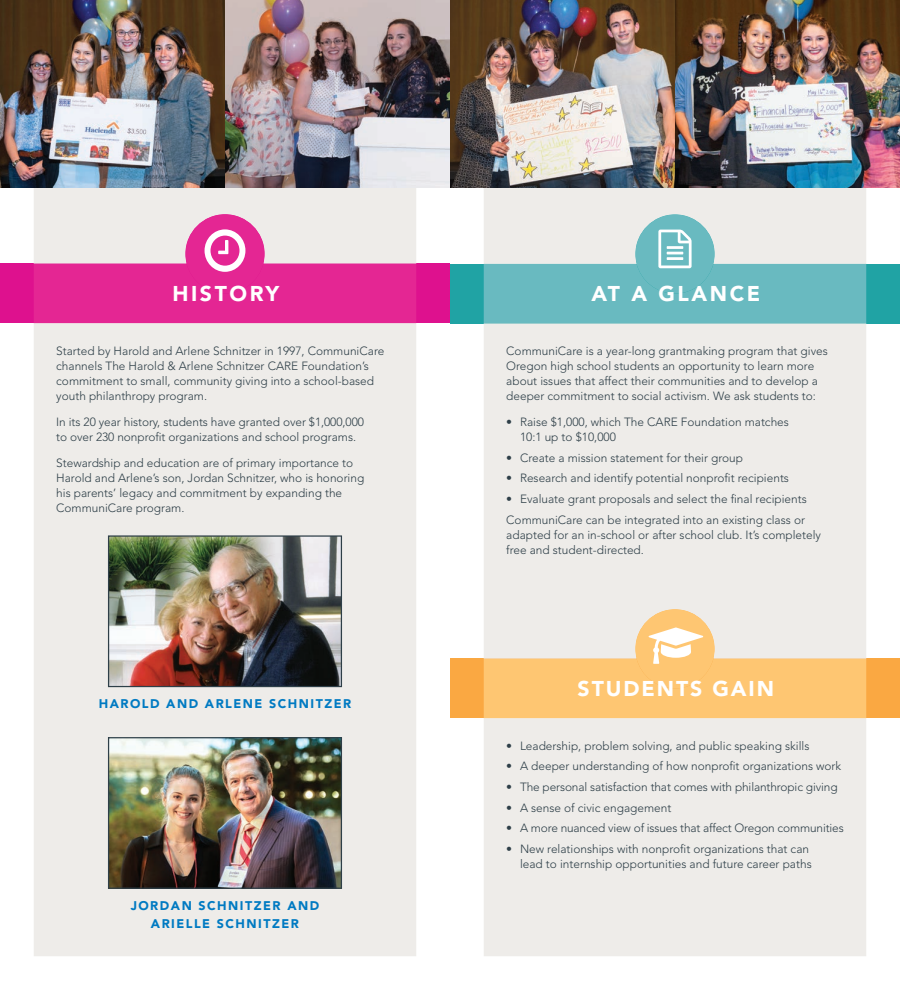
<style>
.page{position:relative;width:900px;height:990px;background:#fff}
.page>*{position:absolute;margin:0;border:0;box-sizing:border-box;transform-origin:0 0}
.t1{font:900 21.25px "Avenir LT Std";letter-spacing:.12em;color:#fff}
.t2{font:900 21.25px "Avenir LT Std";letter-spacing:.095em;color:#fff}
.t3{font:900 12.5px/17.5px "Avenir LT Std";letter-spacing:.12em;color:#007ac2;text-align:center}
.t4{font:300 11.88px/15px "Avenir LT Std";color:#2e3f48}
</style>
<div class="page">
<div style="left:450px;top:659px;width:450px;height:59px;background:#faa842"></div>
<div style="left:0;top:264px;width:450px;height:59px;background:#de118e"></div>
<div style="left:450px;top:264px;width:450px;height:59px;background:#20a3a4"></div>
<div style="left:484px;top:187px;width:382px;height:769px;background:#eeece9"></div>
<div style="left:34px;top:187px;width:382px;height:769px;background:#eeece9"></div>
<img style="left:0;top:0;width:900px;height:187px">
<svg style="left:34px;top:214px;width:382px;height:109px"></svg>
<svg style="left:484px;top:214px;width:382px;height:109px"></svg>
<svg style="left:484px;top:609px;width:382px;height:109px"></svg>
<img style="left:108px;top:535px;width:234px;height:152px">
<img style="left:108px;top:737px;width:234px;height:152px">
<h1 class="t1" style="left:172px;top:281px;width:108px">HISTORY</h1>
<p class="t4" style="left:56px;top:343px;width:330px">Started by Harold and Arlene Schnitzer in 1997, CommuniCare channels The Harold &amp; Arlene Schnitzer CARE Foundation’s commitment to small, community giving into a school-based youth philanthropy program.</p>
<p class="t4" style="left:56px;top:414px;width:309px">In its 20 year history, students have granted over $1,000,000 to over 230 nonprofit organizations and school programs.</p>
<p class="t4" style="left:56px;top:456px;width:310px">Stewardship and education are of primary importance to Harold and Arlene’s son, Jordan Schnitzer, who is honoring his parents’ legacy and commitment by expanding the CommuniCare program.</p>
<p class="t3" style="left:99px;top:695px;width:254px">HAROLD AND ARLENE SCHNITZER</p>
<p class="t3" style="left:131px;top:897px;width:190px">JORDAN SCHNITZER AND<br>ARIELLE SCHNITZER</p>
<h1 class="t1" style="left:592px;top:281px;width:170px">AT A GLANCE</h1>
<p class="t4" style="left:506px;top:343px;width:323px">CommuniCare is a year-long grantmaking program that gives Oregon high school students an opportunity to learn more about issues that affect their communities and to develop a deeper commitment to social activism. We ask students to:</p>
<p class="t4" style="left:520px;top:414px;width:270px;text-indent:-14px">• Raise $1,000, which The CARE Foundation matches<br>10:1 up to $10,000</p>
<p class="t4" style="left:506px;top:450px;width:238px">• Create a mission statement for their group</p>
<p class="t4" style="left:506px;top:471px;width:284px">• Research and identify potential nonprofit recipients</p>
<p class="t4" style="left:506px;top:489px;width:302px;line-height:20.6px">• Evaluate grant proposals and select the final recipients<br>CommuniCare can be integrated into an existing class or</p>
<p class="t4" style="left:506px;top:527px;width:316px">adapted for an in-school or after school club. It’s completely free and student-directed.</p>
<h1 class="t2" style="left:578px;top:676px;width:198px">STUDENTS GAIN</h1>
<p class="t4" style="left:506px;top:738px;width:305px">• Leadership, problem solving, and public speaking skills</p>
<p class="t4" style="left:506px;top:759px;width:337px">• A deeper understanding of how nonprofit organizations work</p>
<p class="t4" style="left:506px;top:779px;width:333px">• The personal satisfaction that comes with philanthropic giving</p>
<p class="t4" style="left:506px;top:800px;width:167px">• A sense of civic engagement</p>
<p class="t4" style="left:506px;top:821px;width:339px">• A more nuanced view of issues that affect Oregon communities</p>
<p class="t4" style="left:506px;top:841px;width:307px;text-align:right">• New relationships with nonprofit organizations that can lead to internship opportunities and future career paths</p>
</div>
